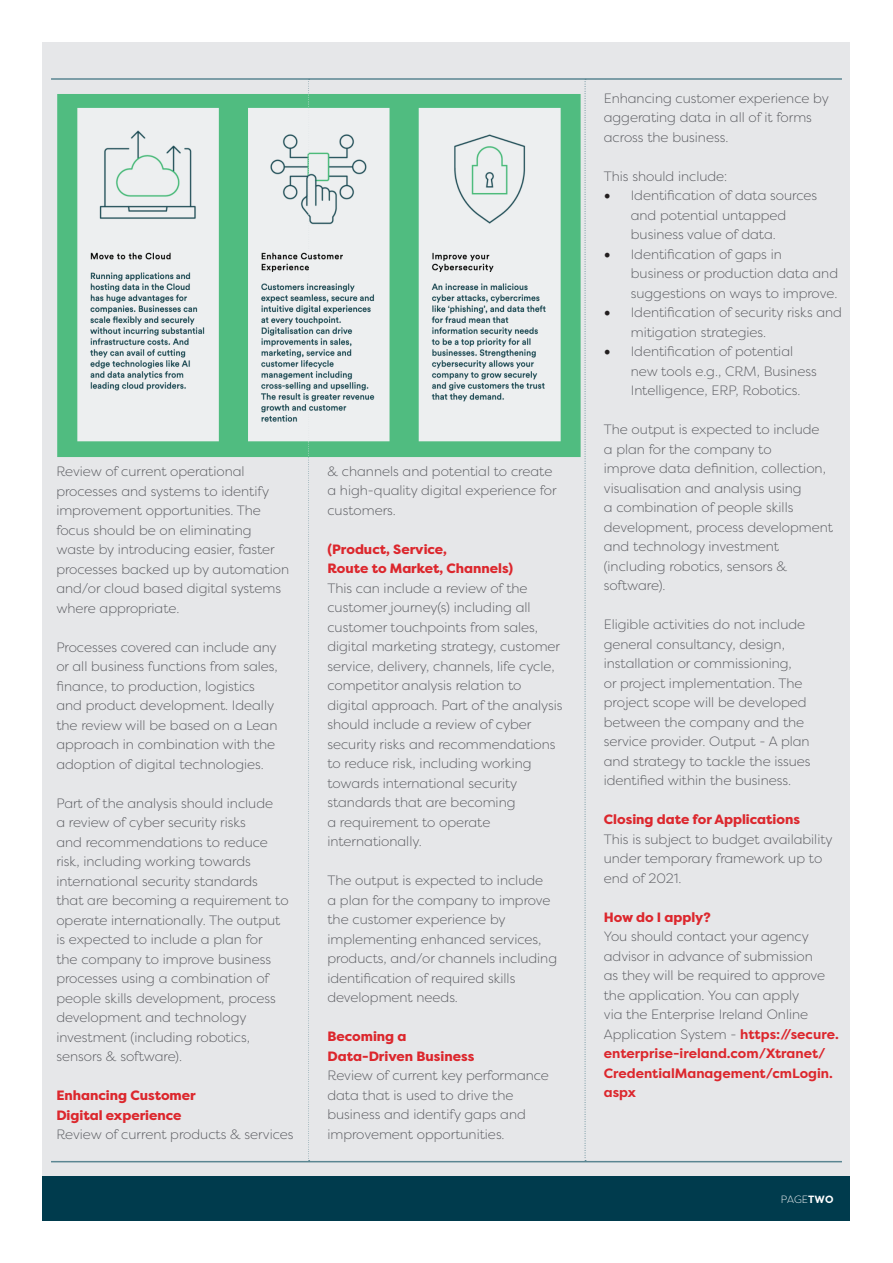
<style>
.page{position:relative;width:893px;height:1263px;background:#fff}
.page>*{position:absolute;margin:0;border:0;box-sizing:border-box;transform-origin:0 0}
.t1{font:300 13.5px/19.5px "Filson Pro";color:#54555a}
.t2{font:800 13.5px/19.5px "Filson Pro";color:#dc272d}
.t3{font:300 10.5px "Filson Pro";color:#fff}
.s1{font-family:"Minion Pro";font-weight:400;font-size:18px;color:#231f20}
.s2{font-weight:700;color:#dc272d}
.s3{font-weight:700}
</style>
<div class="page">
<div style="left:43px;top:43px;width:807px;height:1177px;background:#e6e7e9"></div>
<div style="left:43px;top:1176px;width:807px;height:44px;background:#003b4d"></div>
<svg style="left:308px;top:81px;width:2px;height:1080px"></svg>
<svg style="left:585px;top:81px;width:1px;height:1080px"></svg>
<hr style="left:51px;top:78px;width:791px;height:2px;background:#5b8692">
<hr style="left:51px;top:1161px;width:791px;height:1px;background:#5b8692">
<img style="left:57px;top:94px;width:524px;height:363px">
<img style="left:308px;top:95px;width:1px;height:55px">
<p class="t1" style="left:56px;top:462px;width:234px">Review of current operational processes and systems to identify improvement opportunities. The focus should be on eliminating waste by introducing easier, faster processes backed up by automation and/or cloud based digital systems where appropriate.</p>
<p class="t1" style="left:56px;top:637px;width:223px">Processes covered can include any or all business functions from sales, finance, to production, logistics and product development. Ideally the review will be based on a Lean approach in combination with the adoption of digital technologies.</p>
<p class="t1" style="left:56px;top:793px;width:234px">Part of the analysis should include<br>a review of cyber security risks<br>and recommendations to reduce risk, including working towards international security standards<br>that are becoming a requirement to operate internationally. The output is expected to include a plan for<br>the company to improve business processes using a combination of people skills development, process development and technology investment (including robotics, sensors &amp; software).</p>
<p class="t2" style="left:56px;top:1086px;width:141px">Enhancing Customer<br>Digital experience</p>
<p class="t1" style="left:56px;top:1124px;width:239px">Review of current products &amp; services</p>
<p class="t1" style="left:327px;top:461px;width:231px">&amp; channels and potential to create a high-quality digital experience for customers.</p>
<p class="t2" style="left:327px;top:539px;width:187px">(Product, Service,<br>Route to Market, Channels)</p>
<p class="t1" style="left:327px;top:578px;width:236px">This can include a review of the customer journey(s) including all customer touchpoints from sales, digital marketing strategy, customer service, delivery, channels, life cycle, competitor analysis relation to digital approach. Part of the analysis should include a review of cyber security risks and recommendations to reduce risk, including working towards international security standards that are becoming<br>a requirement to operate internationally.</p>
<p class="t1" style="left:327px;top:870px;width:231px">The output is expected to include<br>a plan for the company to improve the customer experience by implementing enhanced services, products, and/or channels including identification of required skills development needs.</p>
<p class="t2" style="left:327px;top:1027px;width:148px">Becoming a<br>Data-Driven Business</p>
<p class="t1" style="left:327px;top:1065px;width:223px">Review of current key performance data that is used to drive the business and identify gaps and improvement opportunities.</p>
<p class="t1" style="left:604px;top:88px;width:227px">Enhancing customer experience by aggerating data in all of it forms across the business.</p>
<p class="t1" style="left:604px;top:166px;width:125px">This should include:</p>
<p class="t1" style="left:631px;top:186px;width:188px;text-indent:-27px"><span class="s1">•</span> Identification of data sources and potential untapped business value of data.</p>
<p class="t1" style="left:631px;top:244px;width:209px;text-indent:-27px"><span class="s1">•</span> Identification of gaps in business or production data and suggestions on ways to improve.</p>
<p class="t1" style="left:631px;top:303px;width:213px;text-indent:-27px"><span class="s1">•</span> Identification of security risks and mitigation strategies.</p>
<p class="t1" style="left:631px;top:342px;width:187px;text-indent:-27px"><span class="s1">•</span> Identification of potential new tools e.g., CRM, Business<br>Intelligence, ERP, Robotics.</p>
<p class="t1" style="left:604px;top:420px;width:230px">The output is expected to include<br>a plan for the company to<br>improve data definition, collection, visualisation and analysis using<br>a combination of people skills development, process development and technology investment (including robotics, sensors &amp; software).</p>
<p class="t1" style="left:604px;top:615px;width:208px">Eligible activities do not include general consultancy, design, installation or commissioning,<br>or project implementation. The project scope will be developed between the company and the service provider. Output - A plan and strategy to tackle the issues identified within the business.</p>
<p class="t2" style="left:604px;top:810px;width:198px">Closing date for Applications</p>
<p class="t1" style="left:604px;top:829px;width:230px">This is subject to budget availability under temporary framework up to end of 2021.</p>
<p class="t2" style="left:604px;top:908px;width:109px">How do I apply?</p>
<p class="t1" style="left:604px;top:927px;width:236px">You should contact your agency advisor in advance of submission<br>as they will be required to approve the application. You can apply<br>via the Enterprise Ireland Online<br>Application System - <span class="s2">https://secure. enterprise-ireland.com/Xtranet/<br>CredentialManagement/cmLogin. aspx</span></p>
<p class="t3" style="left:781px;top:1192px;width:54px">PAGE<span class="s3">TWO</span></p>
</div>
